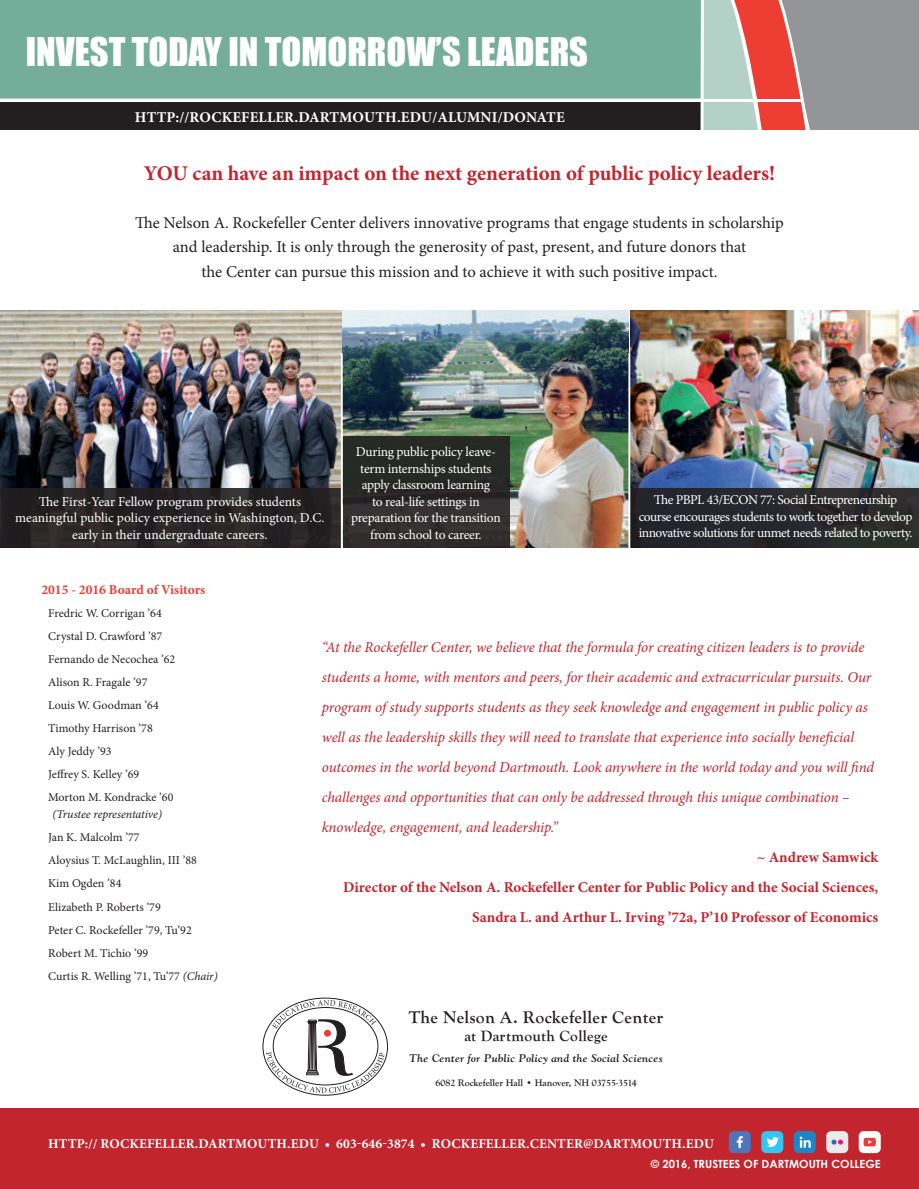
<style>
.page{position:relative;width:919px;height:1189px;background:#fff}
.page>*{position:absolute;margin:0;border:0;box-sizing:border-box;transform-origin:0 0}
.t1{font:36.3px "Impact";color:#fff}
.t2{font:700 21px "Minion Pro";letter-spacing:-.01em;color:#c2252d}
.t3{font:700 17.7px "Goudy Old Style T";letter-spacing:.02em;color:#231f20}
.t4{font:16.5px/24px "Minion Pro";letter-spacing:-.005em;color:#231f20;text-align:center}
.t5{font:700 15.45px "Goudy Old Style T";letter-spacing:.02em;color:#231f20}
.t6{font:italic 15px/30px "Minion Pro";letter-spacing:-.005em;color:#c2252d}
.t7{font:700 15px/30px "Minion Pro";color:#c2252d;text-align:right}
.t8{font:700 15px "Minion Pro";letter-spacing:.01em;color:#fff}
.t9{font:13.5px/16.5px "Minion Pro";letter-spacing:-.025em;color:#fff;text-align:center}
.t10{font:13.5px/16.5px "Minion Pro";color:#fff;text-align:center}
.t11{font:700 13.5px "Minion Pro";letter-spacing:.01em;color:#fff}
.t12{font:700 13.5px "Minion Pro";color:#ee3e34}
.t13{font:12px "Minion Pro";color:#231f20}
.t14{font:italic 12px/17.7px "Minion Pro";letter-spacing:-.01em;color:#231f20;text-align:center}
.t15{font:700 11.25px "Century Gothic";color:#fff}
.t16{font:italic 700 10.95px "Goudy";letter-spacing:.02em;color:#231f20}
.t17{font:700 9.9px "Goudy Old Style T";color:#231f20}
.s1{font-style:normal}
.s2{font-style:italic}
</style>
<div class="page">
<div style="left:0;top:1107px;width:918px;height:81px;background:#c2252d"></div>
<div style="left:0;top:0;width:699px;height:99px;background:#74ad99"></div>
<div style="left:0;top:100px;width:703px;height:30px;background:#231f20"></div>
<hr style="left:0;top:99px;width:802px;height:3px;background:#fff">
<img style="left:0;top:310px;width:341px;height:178px">
<div style="left:0;top:488px;width:341px;height:60px;background:#231f20"></div>
<img style="left:630px;top:310px;width:288px;height:178px">
<div style="left:630px;top:488px;width:288px;height:60px;background:linear-gradient(to right,#22212c,#2c2d2c)"></div>
<img style="left:343px;top:310px;width:285px;height:238px">
<div style="left:343px;top:436px;width:166px;height:112px;background:linear-gradient(to right,#2b2b28,#2c2b29)"></div>
<div style="left:728px;top:1131px;width:22px;height:22px;background:#4e75ba;border-radius:5px"></div>
<svg style="left:736px;top:1136px;width:6px;height:11px"></svg>
<div style="left:761px;top:1131px;width:22px;height:22px;background:#34c5f3;border-radius:5px"></div>
<svg style="left:767px;top:1137px;width:11px;height:10px"></svg>
<div style="left:793px;top:1131px;width:22px;height:22px;background:#1c87c8;border-radius:5px"></div>
<svg style="left:799px;top:1136px;width:11px;height:11px"></svg>
<div style="left:826px;top:1131px;width:22px;height:22px;background:#e9eae9;border-radius:5px"></div>
<svg style="left:831px;top:1139px;width:11px;height:5px"></svg>
<div style="left:858px;top:1131px;width:22px;height:22px;background:#fff;border-radius:5px"></div>
<svg style="left:863px;top:1137px;width:12px;height:9px"></svg>
<svg style="left:266px;top:1000px;width:118px;height:92px"></svg>
<svg style="left:699px;top:0;width:220px;height:130px;background:#b09592"></svg>
<p class="t1" style="left:26px;top:23px;width:563px">INVEST TODAY IN TOMORROW’S LEADERS</p>
<p class="t8" style="left:135px;top:107px;width:431px">HTTP://ROCKEFELLER.DARTMOUTH.EDU/ALUMNI/DONATE</p>
<p class="t2" style="left:144px;top:159px;width:632px">YOU can have an impact on the next generation of public policy leaders!</p>
<p class="t4" style="left:135px;top:211px;width:650px">The Nelson A. Rockefeller Center delivers innovative programs that engage students in scholarship and leadership. It is only through the generosity of past, present, and future donors that<br>the Center can pursue this mission and to achieve it with such positive impact.</p>
<p class="t9" style="left:351px;top:443px;width:151px">During public policy leave&shy;term internships students apply classroom learning<br>to real-life settings in preparation for the transition from school to career.</p>
<p class="t10" style="left:15px;top:493px;width:311px">The First-Year Fellow program provides students meaningful public policy experience in Washington, D.C. early in their undergraduate careers.</p>
<p class="t9" style="left:638px;top:492px;width:275px">The PBPL 43/ECON 77: Social Entrepreneurship course encourages students to work together to develop innovative solutions for unmet needs related to poverty.</p>
<p class="t12" style="left:41px;top:579px;width:165px">2015 - 2016 Board of Visitors</p>
<p class="t13" style="left:48px;top:604px;width:115px">Fredric W. Corrigan ’64</p>
<p class="t13" style="left:48px;top:627px;width:115px">Crystal D. Crawford ’87</p>
<p class="t13" style="left:48px;top:650px;width:129px">Fernando de Necochea ’62</p>
<p class="t13" style="left:48px;top:673px;width:101px">Alison R. Fragale ’97</p>
<p class="t13" style="left:48px;top:696px;width:112px">Louis W. Goodman ’64</p>
<p class="t13" style="left:48px;top:719px;width:106px">Timothy Harrison ’78</p>
<p class="t13" style="left:48px;top:742px;width:65px">Aly Jeddy ’93</p>
<p class="t13" style="left:48px;top:765px;width:93px">Jeffrey S. Kelley ’69</p>
<p class="t14" style="left:48px;top:788px;width:127px"><span class="s1">Morton M. Kondracke ’60 </span>(Trustee representative)</p>
<p class="t13" style="left:48px;top:829px;width:93px">Jan K. Malcolm ’77</p>
<p class="t13" style="left:48px;top:852px;width:150px">Aloysius T. McLaughlin, III ’88</p>
<p class="t13" style="left:48px;top:875px;width:75px">Kim Ogden ’84</p>
<p class="t13" style="left:48px;top:898px;width:114px">Elizabeth P. Roberts ’79</p>
<p class="t13" style="left:48px;top:921px;width:145px">Peter C. Rockefeller ’79, Tu’92</p>
<p class="t13" style="left:48px;top:944px;width:102px">Robert M. Tichio ’99</p>
<p class="t13" style="left:48px;top:967px;width:171px">Curtis R. Welling ’71, Tu’77 <span class="s2">(Chair)</span></p>
<p class="t6" style="left:322px;top:632px;width:553px">“At the Rockefeller Center, we believe that the formula for creating citizen leaders is to provide students a home, with mentors and peers, for their academic and extracurricular pursuits. Our program of study supports students as they seek knowledge and engagement in public policy as well as the leadership skills they will need to translate that experience into socially beneficial outcomes in the world beyond Dartmouth. Look anywhere in the world today and you will find challenges and opportunities that can only be addressed through this unique combination – knowledge, engagement, and leadership.”</p>
<p class="t7" style="left:756px;top:841px;width:123px">~ Andrew Samwick</p>
<p class="t7" style="left:343px;top:871px;width:536px">Director of the Nelson A. Rockefeller Center for Public Policy and the Social Sciences,<br>Sandra L. and Arthur L. Irving ’72a, P’10 Professor of Economics</p>
<p class="t3" style="left:408px;top:1006px;width:256px">The Nelson A. Rockefeller Center</p>
<p class="t5" style="left:464px;top:1027px;width:145px">at Dartmouth College</p>
<p class="t16" style="left:409px;top:1051px;width:255px">The Center for Public Policy and the Social Sciences</p>
<p class="t17" style="left:435px;top:1077px;width:203px">6082 Rockefeller Hall • Hanover, NH 03755-3514</p>
<p class="t11" style="left:48px;top:1133px;width:667px">HTTP:// ROCKEFELLER.DARTMOUTH.EDU • 603-646-3874 • ROCKEFELLER.CENTER@DARTMOUTH.EDU</p>
<p class="t15" style="left:650px;top:1155px;width:231px">© 2016, TRUSTEES OF DARTMOUTH COLLEGE</p>
</div>
